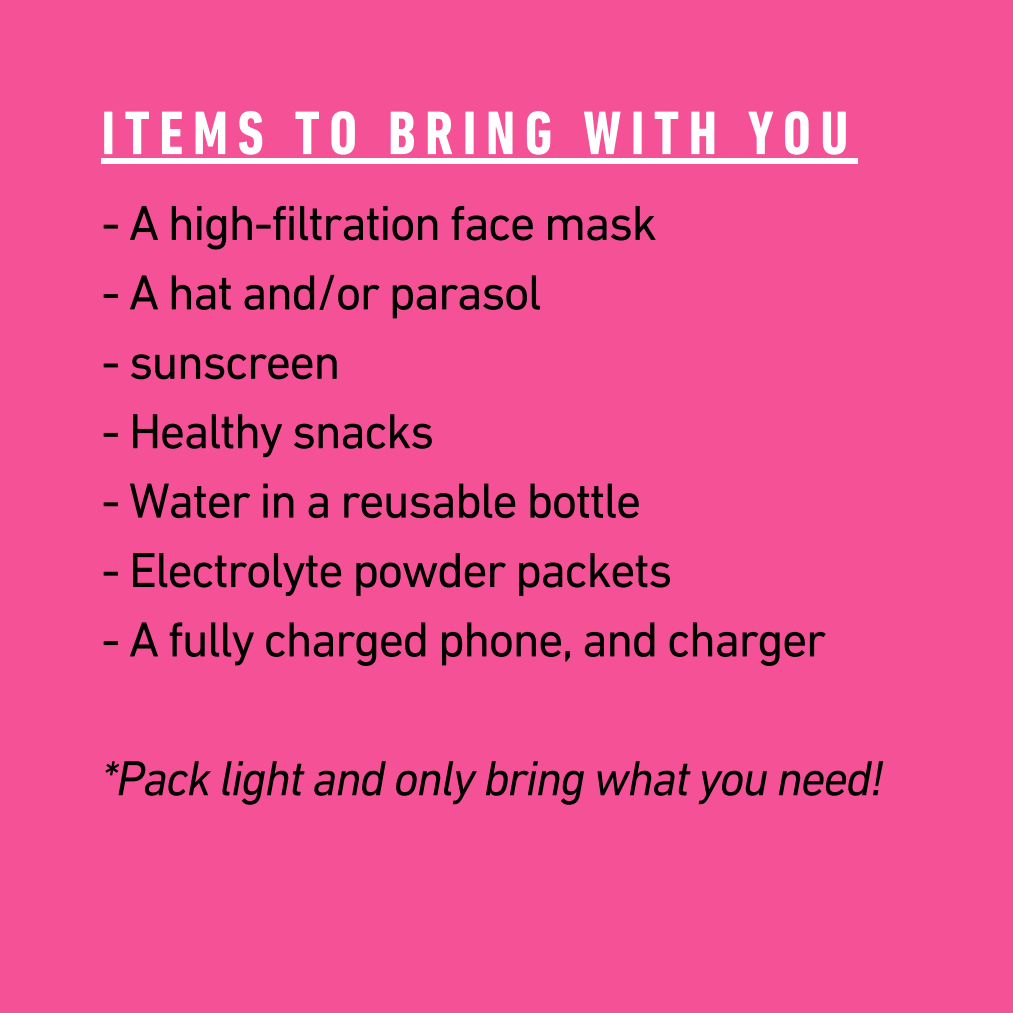
<style>
.page{position:relative;width:1013px;height:1013px;background:#fff}
.page>*{position:absolute;margin:0;border:0;box-sizing:border-box;transform-origin:0 0}
.t1{font:700 condensed 62.5px "DIN Next LT Pro";letter-spacing:.15em;color:#fff}
.t2{font:50px "DIN Next LT Pro";letter-spacing:-.035em;color:#000}
.t3{font:italic 50px "DIN Next LT Pro";letter-spacing:-.035em;color:#000}
</style>
<div class="page">
<div style="left:0;top:0;width:1012px;height:1012px;background:#f45197"></div>
<div style="left:101px;top:158px;width:756px;height:5px;background:#fff"></div>
<p class="t1" style="left:101px;top:107px;width:748px">ITEMS TO BRING WITH YOU</p>
<p class="t2" style="left:101px;top:202px;width:557px">- A high-filtration face mask</p>
<p class="t2" style="left:101px;top:272px;width:442px">- A hat and/or parasol</p>
<p class="t2" style="left:101px;top:341px;width:241px">- sunscreen</p>
<p class="t2" style="left:101px;top:410px;width:334px">- Healthy snacks</p>
<p class="t2" style="left:101px;top:480px;width:541px">- Water in a reusable bottle</p>
<p class="t2" style="left:101px;top:549px;width:572px">- Electrolyte powder packets</p>
<p class="t2" style="left:101px;top:619px;width:726px">- A fully charged phone, and charger</p>
<p class="t3" style="left:101px;top:757px;width:784px">*Pack light and only bring what you need!</p>
</div>
